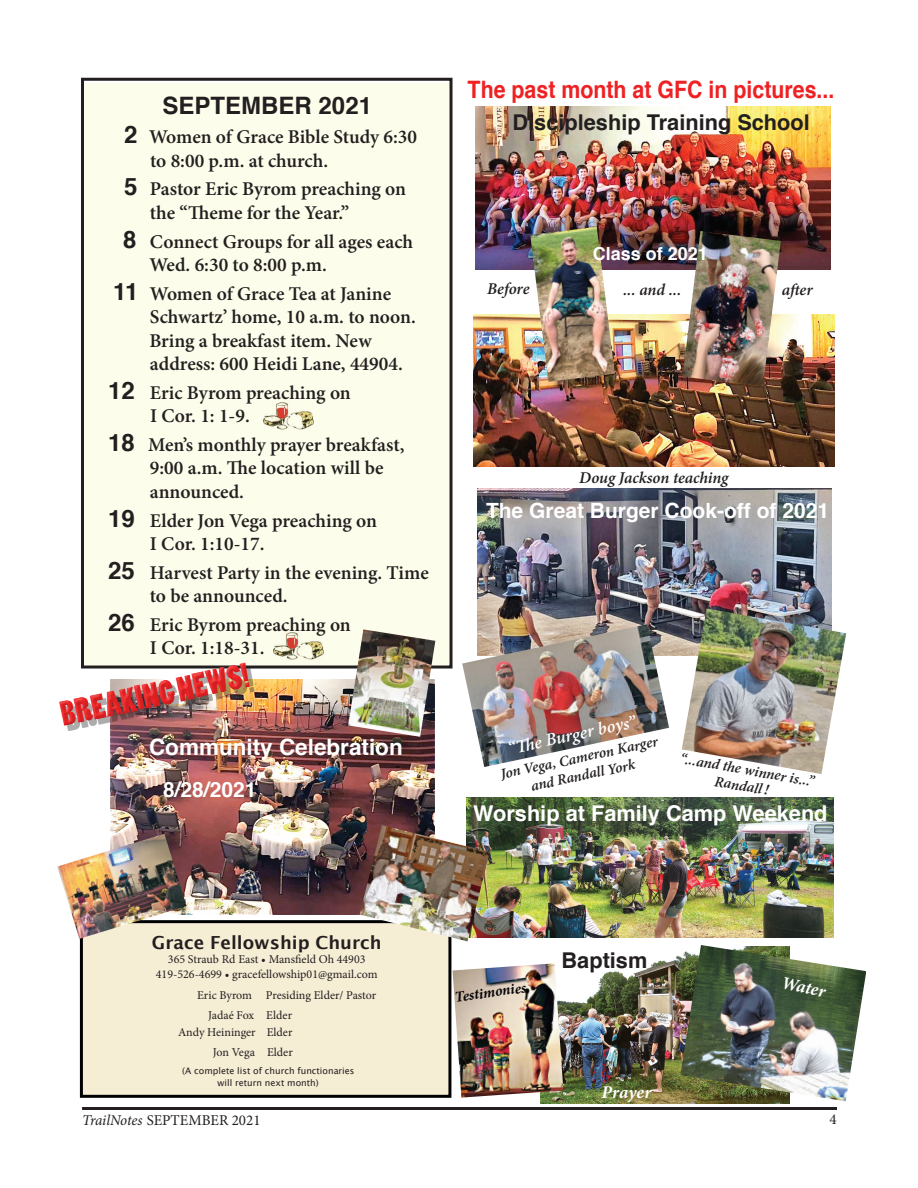
<style>
.page{position:relative;width:918px;height:1188px;background:#fff}
.page>*{position:absolute;margin:0;border:0;box-sizing:border-box;transform-origin:0 0}
.t1{font:33px "Poplar Std";color:#ee2123}
.t2{font:700 24px "Helvetica";color:#ee2123;scale:.89 1}
.t3{font:700 24px "Helvetica";color:#231f20}
.t4{font:700 22.5px "Helvetica";color:#fff}
.t5{font:700 21.75px "Helvetica";color:#231f20}
.t6{font:700 21.75px "Helvetica";color:#fff}
.t7{font:700 21px "Helvetica";color:#fff}
.t8{font:600 19.5px/23.4px "Minion Pro";color:#231f20}
.t9{font:700 18px "Lucida Grande";color:#231f20}
.t10{font:italic 600 18px "Minion Pro";color:#fff}
.t11{font:700 18px "Helvetica";color:#fff}
.t12{font:italic 700 18px "Minion Pro";color:#fff}
.t13{font:italic 600 16.5px "Minion Pro";letter-spacing:-.005em;color:#231f20}
.t14{font:italic 600 15px/16.5px "Minion Pro";color:#231f20;text-align:center}
.t15{font:15px "Minion Pro";color:#231f20}
.t16{font:italic 700 15px "Minion Pro";color:#060608}
.t17{font:12px/14.4px "Minion Pro";color:#231f20;text-align:center}
.t18{font:9px/12px "Lucida Grande";color:#231f20;text-align:center}
.s1{font-family:"Helvetica";font-weight:700;font-size:24px}
.s2{font-style:italic}
</style>
<div class="page">
<div style="left:83px;top:83px;width:367px;height:585px;background:#fdfdeb"></div>
<div style="left:81px;top:78px;width:372px;height:591px;border:3px solid #231f20"></div>
<div style="left:83px;top:922px;width:365px;height:175px;background:#f6edd5"></div>
<img style="left:475px;top:107px;width:356px;height:163px">
<div style="left:80px;top:920px;width:371px;height:178px;border:3px solid #000"></div>
<img style="left:467px;top:797px;width:367px;height:141px">
<img style="left:477px;top:488px;width:355px;height:168px">
<img style="left:682px;top:609px;width:164px;height:165px">
<img style="left:462px;top:624px;width:207px;height:143px">
<img style="left:473px;top:314px;width:361px;height:153px">
<img style="left:683px;top:231px;width:98px;height:155px">
<img style="left:530px;top:227px;width:85px;height:155px">
<img style="left:540px;top:955px;width:249px;height:149px">
<img style="left:680px;top:945px;width:186px;height:156px">
<hr style="left:82px;top:1107px;width:755px;height:3px;background:#231f20">
<img style="left:110px;top:679px;width:324px;height:236px">
<img style="left:360px;top:825px;width:130px;height:116px">
<img style="left:57px;top:834px;width:130px;height:105px">
<img style="left:348px;top:629px;width:87px;height:108px">
<img style="left:62px;top:653px;width:204px;height:86px">
<img style="left:453px;top:963px;width:110px;height:135px">
<p class="t3" style="left:163px;top:86px;width:211px">SEPTEMBER 2021</p>
<p class="t8" style="left:150px;top:125px;width:269px;text-indent:-26px"><span class="s1">2</span> Women of Grace Bible Study 6:30 to 8:00 p.m. at church.</p>
<p class="t8" style="left:150px;top:177px;width:258px;text-indent:-26px"><span class="s1">5</span> Pastor Eric Byrom preaching on the “Theme for the Year.”</p>
<p class="t8" style="left:149px;top:229px;width:265px;text-indent:-26px"><span class="s1">8</span> Connect Groups for all ages each<br>Wed. 6:30 to 8:00 p.m.</p>
<p class="t8" style="left:150px;top:282px;width:268px;text-indent:-36px"><span class="s1">11</span> Women of Grace Tea at Janine<br>Schwartz’ home, 10 a.m. to noon.<br>Bring a breakfast item. New address: 600 Heidi Lane, 44904.</p>
<p class="t8" style="left:150px;top:381px;width:202px;text-indent:-42px"><span class="s1">12</span> Eric Byrom preaching on<br>I Cor. 1: 1-9.</p>
<p class="t8" style="left:150px;top:433px;width:256px;text-indent:-42px"><span class="s1">18</span> Men’s monthly prayer breakfast,<br>9:00 a.m. The location will be announced.</p>
<p class="t8" style="left:150px;top:508px;width:229px;text-indent:-42px"><span class="s1">19</span> Elder Jon Vega preaching on<br>I Cor. 1:10-17.</p>
<p class="t8" style="left:150px;top:561px;width:281px;text-indent:-42px"><span class="s1">25</span> Harvest Party in the evening. Time to be announced.</p>
<p class="t8" style="left:150px;top:613px;width:202px;text-indent:-42px"><span class="s1">26</span> Eric Byrom preaching on<br>I Cor. 1:18-31.</p>
<h1 class="t1" style="left:57px;top:697px;width:193px;rotate:-12deg">BREAKING NEWS!</h1>
<p class="t4" style="left:149px;top:728px;width:255px">Community Celebration</p>
<p class="t7" style="left:163px;top:772px;width:95px">8/28/2021</p>
<p class="t2" style="left:468px;top:70px;width:414px">The past month at GFC in pictures...</p>
<p class="t5" style="left:513px;top:105px;width:299px">Discipleship Training School</p>
<p class="t11" style="left:593px;top:239px;width:117px">Class of 2021</p>
<p class="t13" style="left:487px;top:277px;width:44px">Before</p>
<p class="t13" style="left:623px;top:279px;width:60px">... and ...</p>
<p class="t13" style="left:782px;top:279px;width:32px">after</p>
<p class="t13" style="left:579px;top:466px;width:151px">Doug Jackson teaching</p>
<p class="t7" style="left:486px;top:494px;width:345px">The Great Burger Cook-off of 2021</p>
<p class="t10" style="left:505px;top:736px;width:132px;rotate:-12deg">“Th e Burger boys”</p>
<p class="t14" style="left:499px;top:765px;width:162px;line-height:18px;rotate:-12deg">Jon Vega, Cameron Karger and Randall York</p>
<p class="t14" style="left:682px;top:750px;width:137px;rotate:10deg">“...and the winner is...”<br>Randall !</p>
<p class="t6" style="left:473px;top:796px;width:356px">Worship at Family Camp Weekend</p>
<p class="t9" style="left:152px;top:928px;width:231px">Grace Fellowship Church</p>
<p class="t17" style="left:156px;top:952px;width:223px">365 Straub Rd East • Mansfield Oh 44903<br>419-526-4699 • gracefellowship01@gmail.com</p>
<p class="t17" style="left:208px;top:985px;width:170px;line-height:19.6px;text-align:left;text-indent:-11px">Eric Byrom Presiding Elder/ Pastor<br>Jadaé Fox Elder</p>
<p class="t17" style="left:178px;top:1023px;width:116px;line-height:19.4px;text-align:right">Andy Heininger Elder<br>Jon Vega Elder</p>
<p class="t18" style="left:182px;top:1065px;width:174px">(A complete list of church functionaries will return next month)</p>
<p class="t16" style="left:454px;top:987px;width:73px;rotate:-8deg">Testimonies</p>
<p class="t5" style="left:562px;top:943px;width:87px">Baptism</p>
<p class="t12" style="left:602px;top:1080px;width:51px">Prayer</p>
<p class="t12" style="left:784px;top:970px;width:46px;rotate:12deg">Water</p>
<p class="t15" style="left:82px;top:1111px;width:180px"><span class="s2">TrailNotes</span> SEPTEMBER 2021</p>
<p class="t15" style="left:829px;top:1110px;width:9px">4</p>
</div>
